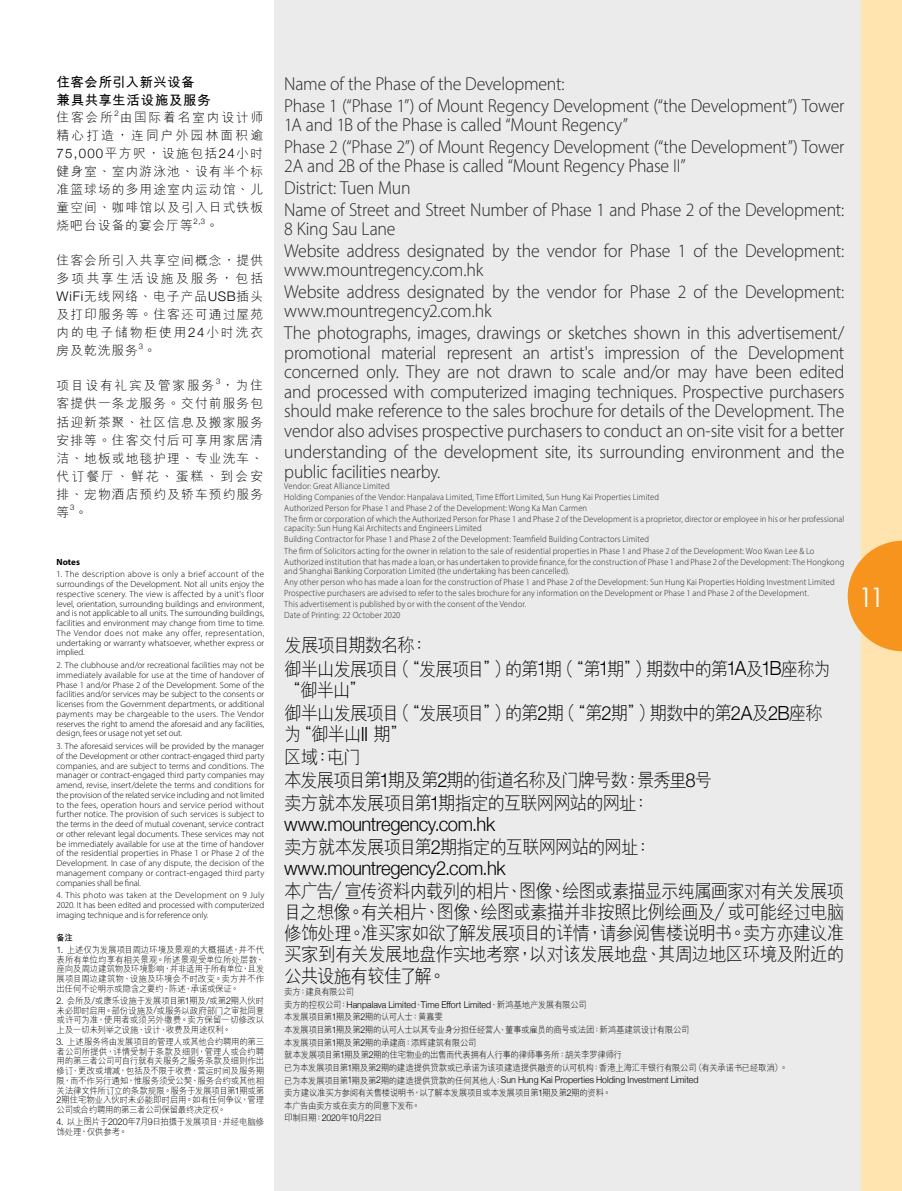
<style>
.page{position:relative;width:902px;height:1191px;background:#fff}
.page>*{position:absolute;margin:0;border:0;box-sizing:border-box;transform-origin:0 0}
.t1{font:27px "Century Gothic";color:#fff}
.t2{font:300 19.5px "Helvetica Neue";letter-spacing:-.02em;color:#000;scale:.94 1}
.t3{font:300 18.75px/21.6px "Myriad Pro";letter-spacing:-.015em;color:#242324;scale:.95 1}
.t4{font:300 18.75px/23.1px "M Hei HKS";letter-spacing:-.065em;color:#000;scale:.94 1}
.t5{font:700 13.5px/18px "M Hei HKS";letter-spacing:.04em;color:#000}
.t6{font:300 12.75px/18px "M Hei HKS";letter-spacing:.085em;color:#000;text-align:justify}
.t7{font:300 12.75px "M Hei HKS";letter-spacing:.135em;color:#000}
.t8{font:300 9.3px "Helvetica Neue";color:#000;scale:.94 1}
.t9{font:300 9px/9.8px "Myriad Pro";letter-spacing:-.005em;color:#000;text-align:justify}
.t10{font:300 9px/11.1px "Myriad Pro";letter-spacing:.015em;color:#242324;scale:.95 1}
.t11{font:300 9px/9.8px "M Hei HKS";letter-spacing:-.04em;color:#000;text-align:justify;scale:.95 1}
.t12{font:300 9px/12.6px "M Hei HKS";letter-spacing:-.04em;color:#000;scale:.94 1}
.t13{font:700 9px "Myriad Pro";color:#000}
.t14{font:700 9px "M Hei HKS";color:#000;scale:.94 1}
.t15{font:300 7.8px "Helvetica Neue";color:#000}
.s1{font-family:"Helvetica Neue";font-size:13.2px}
.s2{font-family:"Helvetica Neue";font-size:9.3px}
.s3{font-family:"Helvetica Neue";font-size:19.5px}
.s4{font-family:"M Hei HKS";font-size:9px}
</style>
<div class="page">
<div style="left:274px;top:0;width:627px;height:1191px;background:#ebebec"></div>
<div style="left:861px;top:0;width:40px;height:1191px;background:#ffe4af"></div>
<svg style="left:847px;top:541px;width:54px;height:110px"></svg>
<h3 class="t5" style="left:57px;top:72px;width:156px">住客會所引入新興設備兼具共享生活設施及服務</h3>
<h3 class="t6" style="left:57px;top:108px;width:58px">住客會所</h3>
<p class="t15" style="left:114px;top:107px;width:6px">2</p>
<h3 class="t6" style="left:56px;top:108px;width:208px;text-indent:63px">由國際着名室內設計師精心打造，連同戶外園林面積逾<span class="s1">75,000</span>平方呎，設施包括<span class="s1">24</span>小時健身室、室內游泳池、設有半個標準籃球場的多用途室內運動館、兒童空間、咖啡館以及引入日式鐵板燒吧台設備的宴會廳等</h3>
<p class="t15" style="left:194px;top:215px;width:13px">2,3</p>
<h3 class="t6" style="left:206px;top:216px;width:14px">。</h3>
<h3 class="t6" style="left:56px;top:251px;width:208px">住客會所引入共享空間概念，提供多項共享生活設施及服務，包括<span class="s1">WiFi</span>無線網絡、電子產品<span class="s1">USB</span>插頭及打印服務等。住客還可通過屋苑內的電子儲物櫃使用<span class="s1">24</span>小時洗衣房及乾洗服務。</h3>
<p class="t15" style="left:139px;top:340px;width:6px">3</p>
<h3 class="t7" style="left:57px;top:377px;width:159px">項目設有禮賓及管家服務</h3>
<p class="t15" style="left:216px;top:375px;width:6px">3</p>
<h3 class="t6" style="left:57px;top:376px;width:208px;text-indent:165px">，為住客提供一條龍服務。交付前服務包括迎新茶聚、社區信息及搬家服務安排等。住客交付後可享用家居清潔、地板或地毯護理、專業洗車、代訂餐廳、鮮花、蛋糕、到會安排、寵物酒店預約及轎車預約服務等。</h3>
<p class="t15" style="left:70px;top:501px;width:6px">3</p>
<p class="t13" style="left:57px;top:556px;width:25px">Notes</p>
<p class="t9" style="left:57px;top:569px;width:209px">1. The description above is only a brief account of the surroundings of the Development. Not all units enjoy the respective scenery. The view is affected by a unit's floor level, orientation, surrounding buildings and environment, and is not applicable to all units. The surrounding buildings, facilities and environment may change from time to time.<br>The Vendor does not make any offer, representation, undertaking or warranty whatsoever, whether express or implied.</p>
<p class="t9" style="left:57px;top:660px;width:209px">2. The clubhouse and/or recreational facilities may not be immediately available for use at the time of handover of Phase 1 and/or Phase 2 of the Development. Some of the facilities and/or services may be subject to the consents or licenses from the Government departments, or additional payments may be chargeable to the users. The Vendor reserves the right to amend the aforesaid and any facilities, design, fees or usage not yet set out.</p>
<p class="t9" style="left:57px;top:741px;width:209px">3. The aforesaid services will be provided by the manager of the Development or other contract-engaged third party companies, and are subject to terms and conditions. The manager or contract-engaged third party companies may amend, revise, insert/delete the terms and conditions for the provision of the related service including and not limited to the fees, operation hours and service period without further notice. The provision of such services is subject to the terms in the deed of mutual covenant, service contract or other relevant legal documents. These services may not be immediately available for use at the time of handover of the residential properties in Phase 1 or Phase 2 of the Development. In case of any dispute, the decision of the management company or contract-engaged third party companies shall be final.</p>
<p class="t9" style="left:57px;top:890px;width:209px">4. This photo was taken at the Development on 9 July 2020. It has been edited and processed with computerized imaging technique and is for reference only.</p>
<p class="t14" style="left:57px;top:931px;width:19px">備註</p>
<p class="t11" style="left:56px;top:944px;width:220px"><span class="s2">1.</span> 上述僅為發展項目周邊環境及景觀的大概描述，並不代表所有單位均享有相關景觀。所述景觀受單位所處層數、座向及周邊建築物及環境影響，並非適用於所有單位，且發展項目周邊建築物、設施及環境會不時改變。賣方並不作出任何不論明示或隱含之要約、陳述、承諾或保證。</p>
<p class="t11" style="left:56px;top:995px;width:220px"><span class="s2">2.</span> 會所及<span class="s2">/</span>或康樂設施於發展項目第<span class="s2">1</span>期及<span class="s2">/</span>或第<span class="s2">2</span>期入伙時未必即時啟用。部份設施及<span class="s2">/</span>或服務以政府部門之審批同意或許可為準，使用者或須另外繳費。賣方保留一切修改以上及一切未列舉之設施、設計、收費及用途權利。</p>
<p class="t11" style="left:56px;top:1036px;width:220px"><span class="s2">3.</span> 上述服務將由發展項目的管理人或其他合約聘用的第三者公司所提供，詳情受制於條款及細則，管理人或合約聘用的第三者公司可自行就有關服務之服務條款及細則作出修訂、更改或增減，包括及不限於收費、營運時間及服務期限，而不作另行通知，惟服務須受公契、服務合約或其他相關法律文件所訂立的條款規限。服務於發展項目第<span class="s2">1</span>期或第<span class="s2">2</span>期住宅物業入伙時未必能即時啟用。如有任何爭議，管理公司或合約聘用的第三者公司保留最終決定權。</p>
<p class="t11" style="left:56px;top:1116px;width:220px"><span class="s2">4.</span> 以上圖片於<span class="s2">2020</span>年<span class="s2">7</span>月<span class="s2">9</span>日拍攝於發展項目，並經電腦修飾處理，僅供參考。</p>
<h3 class="t3" style="left:284px;top:73px;width:591px">Name of the Phase of the Development:<br>Phase 1 (“Phase 1”) of Mount Regency Development (“the Development”) Tower</h3>
<h3 class="t3" style="left:284px;top:114px;width:591px">1A and 1B of the Phase is called “Mount Regency”<br>Phase 2 (“Phase 2”) of Mount Regency Development (“the Development”) Tower</h3>
<h3 class="t3" style="left:284px;top:155px;width:591px">2A and 2B of the Phase is called “Mount Regency Phase II”<br>District: Tuen Mun<br>Name of Street and Street Number of Phase 1 and Phase 2 of the Development:</h3>
<h3 class="t3" style="left:284px;top:218px;width:591px">8 King Sau Lane<br>Website address designated by the vendor for Phase 1 of the Development:</h3>
<h3 class="t3" style="left:284px;top:259px;width:591px">www.mountregency.com.hk<br>Website address designated by the vendor for Phase 2 of the Development:</h3>
<h3 class="t3" style="left:284px;top:300px;width:591px">www.mountregency2.com.hk<br>The photographs, images, drawings or sketches shown in this advertisement/</h3>
<p class="t3" style="left:284px;top:342px;width:591px;line-height:19.5px;text-align:justify">promotional material represent an artist's impression of the Development concerned only. They are not drawn to scale and/or may have been edited and processed with computerized imaging techniques. Prospective purchasers should make reference to the sales brochure for details of the Development. The vendor also advises prospective purchasers to conduct an on-site visit for a better</p>
<h3 class="t3" style="left:284px;top:442px;width:591px;line-height:19.5px">understanding of the development site, its surrounding environment and the public facilities nearby.</h3>
<p class="t10" style="left:284px;top:480px;width:591px">Vendor: Great Alliance Limited<br>Holding Companies of the Vendor: Hanpalava Limited, Time Effort Limited, Sun Hung Kai Properties Limited<br>Authorized Person for Phase 1 and Phase 2 of the Development: Wong Ka Man Carmen<br>The firm or corporation of which the Authorized Person for Phase 1 and Phase 2 of the Development is a proprietor, director or employee in his or her professional</p>
<p class="t10" style="left:284px;top:522px;width:591px">capacity: Sun Hung Kai Architects and Engineers Limited<br>Building Contractor for Phase 1 and Phase 2 of the Development: Teamfield Building Contractors Limited<br>The firm of Solicitors acting for the owner in relation to the sale of residential properties in Phase 1 and Phase 2 of the Development: Woo Kwan Lee &amp; Lo Authorized institution that has made a loan, or has undertaken to provide finance, for the construction of Phase 1 and Phase 2 of the Development: The Hongkong</p>
<p class="t10" style="left:284px;top:565px;width:581px">and Shanghai Banking Corporation Limited (the undertaking has been cancelled).<br>Any other person who has made a loan for the construction of Phase 1 and Phase 2 of the Development: Sun Hung Kai Properties Holding Investment Limited Prospective purchasers are advised to refer to the sales brochure for any information on the Development or Phase 1 and Phase 2 of the Development.<br>This advertisement is published by or with the consent of the Vendor.<br>Date of Printing: 22 October 2020</p>
<h3 class="t4" style="left:284px;top:633px;width:583px">發展項目期數名稱：<br>御半山發展項目（“發展項目”）的第<span class="s3">1</span>期（“第<span class="s3">1</span>期”）期數中的第<span class="s3">1A</span>及<span class="s3">1B</span>座稱為</h3>
<h3 class="t4" style="left:284px;top:677px;width:574px">“御半山”<br>御半山發展項目（“發展項目”）的第<span class="s3">2</span>期（“第<span class="s3">2</span>期”）期數中的第<span class="s3">2A</span>及<span class="s3">2B</span>座稱</h3>
<h3 class="t4" style="left:284px;top:721px;width:457px">為“御半山<span class="s3">II</span> 期”<br>區域：屯門<br>本發展項目第<span class="s3">1</span>期及第<span class="s3">2</span>期的街道名稱及門牌號數：景秀里<span class="s3">8</span>號賣方就本發展項目第<span class="s3">1</span>期指定的互聯網網站的網址：</h3>
<h2 class="t2" style="left:284px;top:808px;width:226px">www.mountregency.com.hk</h2>
<h3 class="t4" style="left:284px;top:835px;width:392px">賣方就本發展項目第<span class="s3">2</span>期指定的互聯網網站的網址：</h3>
<h2 class="t2" style="left:284px;top:852px;width:237px">www.mountregency2.com.hk</h2>
<h3 class="t4" style="left:284px;top:880px;width:597px;line-height:21px;text-align:justify">本廣告／宣傳資料內載列的相片、圖像、繪圖或素描顯示純屬畫家對有關發展項目之想像。有關相片、圖像、繪圖或素描並非按照比例繪畫及／或可能經過電腦修飾處理。準買家如欲了解發展項目的詳情，請參閱售樓說明書。賣方亦建議準買家到有關發展地盤作實地考察，以對該發展地盤、其周邊地區環境及附近的公共設施有較佳了解。</h3>
<p class="t12" style="left:284px;top:985px;width:75px">賣方：建良有限公司</p>
<p class="t8" style="left:284px;top:996px;width:323px"><span class="s4">賣方的控權公司：</span>Hanpalava Limited<span class="s4">、</span>Time Effort Limited<span class="s4">、新鴻基地產發展有限公司</span></p>
<p class="t12" style="left:284px;top:1010px;width:537px">本發展項目第<span class="s2">1</span>期及第<span class="s2">2</span>期的認可人士：黃嘉雯<br>本發展項目第<span class="s2">1</span>期及第<span class="s2">2</span>期的認可人士以其專業身分擔任經營人、董事或僱員的商號或法團：新鴻基建築設計有限公司<br>本發展項目第<span class="s2">1</span>期及第<span class="s2">2</span>期的承建商：添輝建築有限公司<br>就本發展項目第<span class="s2">1</span>期及第<span class="s2">2</span>期的住宅物業的出售而代表擁有人行事的律師事務所：胡關李羅律師行<br>已為本發展項目第<span class="s2">1</span>期及第<span class="s2">2</span>期的建造提供貸款或已承諾為該項建造提供融資的認可機構：香港上海滙豐銀行有限公司（有關承諾書已經取消）。</p>
<p class="t8" style="left:284px;top:1072px;width:442px"><span class="s4">已為本發展項目第</span>1<span class="s4">期及第</span>2<span class="s4">期的建造提供貸款的任何其他人：</span>Sun Hung Kai Properties Holding Investment Limited</p>
<p class="t12" style="left:284px;top:1086px;width:349px">賣方建議準買方參閱有關售樓說明書，以了解本發展項目或本發展項目第<span class="s2">1</span>期及第<span class="s2">2</span>期的資料。本廣告由賣方或在賣方的同意下發布。<br>印製日期：<span class="s2">2020</span>年<span class="s2">10</span>月<span class="s2">22</span>日</p>
<h1 class="t1" style="left:858px;top:579px;width:28px">11</h1>
</div>
